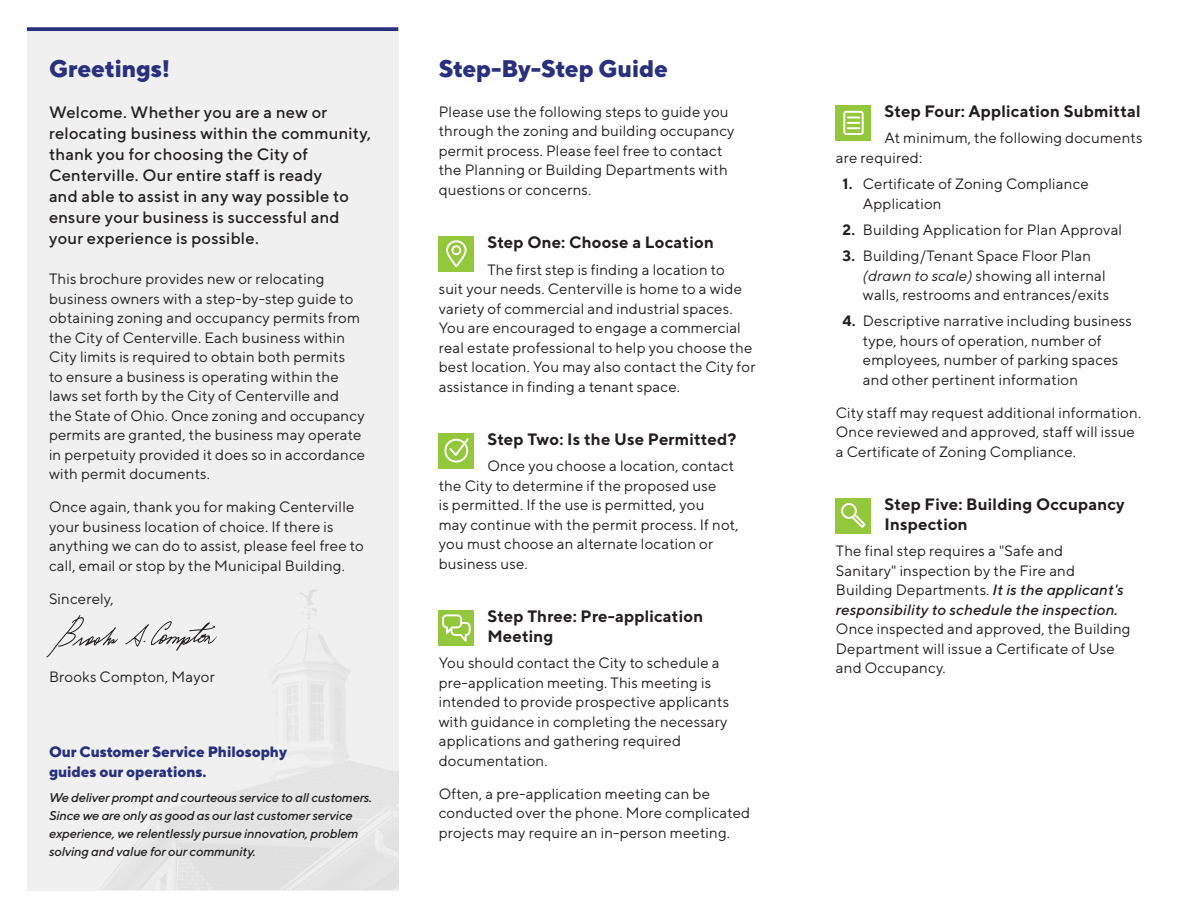
<style>
.page{position:relative;width:1188px;height:918px;background:#fff}
.page>*{position:absolute;margin:0;border:0;box-sizing:border-box;transform-origin:0 0}
.t1{font:800 24px "TT Norms";letter-spacing:-.01em;color:#29307d}
.t2{font:500 16.5px/21px "TT Norms";letter-spacing:.015em;color:#231f20}
.t3{font:700 16.5px/19.8px "TT Norms";letter-spacing:.01em;color:#231f20}
.t4{font:15px/19.5px "TT Norms";letter-spacing:.01em;color:#231f20}
.t5{font:800 15px/19.8px "TT Norms";letter-spacing:-.01em;color:#29307d}
.t6{font:italic 500 12.75px/18px "TT Norms";letter-spacing:-.01em;color:#231f20}
.s1{font-weight:700}
.s2{font-style:italic}
.s3{font-weight:500;font-style:italic}
</style>
<div class="page">
<div style="left:27px;top:27px;width:371px;height:863px;background:#eff0ef"></div>
<svg style="left:27px;top:27px;width:371px;height:4px"></svg>
<div style="left:439px;top:237px;width:35px;height:35px;background:#94c83c"></div>
<div style="left:446px;top:240px;width:21px;height:27px;border:2px solid #fff;border-radius:9px"></div>
<div style="left:451px;top:245px;width:10px;height:10px;border:2px solid #fff;border-radius:50%"></div>
<div style="left:439px;top:433px;width:35px;height:35px;background:#94c83c"></div>
<div style="left:444px;top:439px;width:24px;height:24px;border:2px solid #fff;border-radius:50%"></div>
<svg style="left:448px;top:438px;width:21px;height:20px"></svg>
<div style="left:439px;top:610px;width:35px;height:36px;background:#94c83c"></div>
<div style="left:451px;top:622px;width:20px;height:14px;border:2px solid #fff;border-radius:4px"></div>
<div style="left:443px;top:615px;width:18px;height:12px;background:#94c83c;border-radius:4px"></div>
<div style="left:442px;top:614px;width:20px;height:14px;border:2px solid #fff;border-radius:4px"></div>
<div style="left:836px;top:105px;width:35px;height:35px;background:#94c83c"></div>
<div style="left:843px;top:111px;width:21px;height:24px;border:2px solid #fff;border-radius:2px"></div>
<svg style="left:848px;top:117px;width:11px;height:12px"></svg>
<div style="left:836px;top:498px;width:35px;height:35px;background:#94c83c"></div>
<svg style="left:852px;top:514px;width:14px;height:14px"></svg>
<div style="left:842px;top:504px;width:14px;height:14px;background:#94c83c;border-radius:50%"></div>
<div style="left:841px;top:503px;width:16px;height:16px;border:2px solid #fff;border-radius:50%"></div>
<img style="left:46px;top:615px;width:171px;height:43px">
<h1 class="t1" style="left:49px;top:53px;width:123px">Greetings!</h1>
<p class="t2" style="left:49px;top:102px;width:324px">Welcome. Whether you are a new or relocating business within the community, thank you for choosing the City of Centerville. Our entire staff is ready<br>and able to assist in any way possible to ensure your business is successful and your experience is possible.</p>
<p class="t4" style="left:49px;top:269px;width:318px">This brochure provides new or relocating business owners with a step-by-step guide to obtaining zoning and occupancy permits from the City of Centerville. Each business within City limits is required to obtain both permits<br>to ensure a business is operating within the laws set forth by the City of Centerville and the State of Ohio. Once zoning and occupancy permits are granted, the business may operate in perpetuity provided it does so in accordance with permit documents.</p>
<p class="t4" style="left:49px;top:497px;width:316px">Once again, thank you for making Centerville your business location of choice. If there is anything we can do to assist, please feel free to call, email or stop by the Municipal Building.</p>
<p class="t4" style="left:49px;top:588px;width:66px">Sincerely,</p>
<p class="t4" style="left:49px;top:666px;width:167px">Brooks Compton, Mayor</p>
<p class="t5" style="left:49px;top:742px;width:240px">Our Customer Service Philosophy guides our operations.</p>
<p class="t6" style="left:49px;top:788px;width:325px">We deliver prompt and courteous service to all customers.<br>Since we are only as good as our last customer service experience, we relentlessly pursue innovation, problem solving and value for our community.</p>
<h1 class="t1" style="left:439px;top:53px;width:231px">Step-By-Step Guide</h1>
<p class="t4" style="left:439px;top:101px;width:297px">Please use the following steps to guide you through the zoning and building occupancy permit process. Please feel free to contact the Planning or Building Departments with questions or concerns.</p>
<p class="t3" style="left:487px;top:232px;width:228px">Step One: Choose a Location</p>
<p class="t4" style="left:439px;top:259px;width:318px;text-indent:49px">The first step is finding a location to<br>suit your needs. Centerville is home to a wide variety of commercial and industrial spaces.<br>You are encouraged to engage a commercial real estate professional to help you choose the best location. You may also contact the City for assistance in finding a tenant space.</p>
<p class="t3" style="left:487px;top:429px;width:251px">Step Two: Is the Use Permitted?</p>
<p class="t4" style="left:439px;top:456px;width:301px;text-indent:49px">Once you choose a location, contact the City to determine if the proposed use<br>is permitted. If the use is permitted, you<br>may continue with the permit process. If not, you must choose an alternate location or business use.</p>
<p class="t3" style="left:487px;top:606px;width:217px">Step Three: Pre-application<br>Meeting</p>
<p class="t4" style="left:439px;top:653px;width:292px">You should contact the City to schedule a pre-application meeting. This meeting is intended to provide prospective applicants with guidance in completing the necessary applications and gathering required documentation.</p>
<p class="t4" style="left:439px;top:784px;width:313px">Often, a pre-application meeting can be conducted over the phone. More complicated projects may require an in-person meeting.</p>
<p class="t3" style="left:885px;top:101px;width:258px">Step Four: Application Submittal</p>
<p class="t4" style="left:836px;top:128px;width:308px;text-indent:49px">At minimum, the following documents are required:</p>
<p class="t4" style="left:863px;top:174px;width:227px;text-indent:-20px"><span class="s1">1.</span> Certificate of Zoning Compliance<br>Application</p>
<p class="t4" style="left:843px;top:220px;width:281px"><span class="s1">2.</span> Building Application for Plan Approval</p>
<p class="t4" style="left:863px;top:246px;width:248px;text-indent:-20px"><span class="s1">3.</span> Building/Tenant Space Floor Plan <span class="s2">(drawn to scale)</span> showing all internal walls, restrooms and entrances/exits</p>
<p class="t4" style="left:863px;top:311px;width:271px;text-indent:-20px"><span class="s1">4.</span> Descriptive narrative including business type, hours of operation, number of employees, number of parking spaces and other pertinent information</p>
<p class="t4" style="left:836px;top:403px;width:307px">City staff may request additional information.<br>Once reviewed and approved, staff will issue a Certificate of Zoning Compliance.</p>
<p class="t3" style="left:885px;top:494px;width:242px">Step Five: Building Occupancy<br>Inspection</p>
<p class="t4" style="left:836px;top:541px;width:289px">The final step requires a "Safe and Sanitary" inspection by the Fire and Building Departments. <span class="s3">It is the applicant's responsibility to schedule the inspection.</span></p>
<p class="t4" style="left:836px;top:619px;width:296px">Once inspected and approved, the Building<br>Department will issue a Certificate of Use and Occupancy.</p>
</div>
